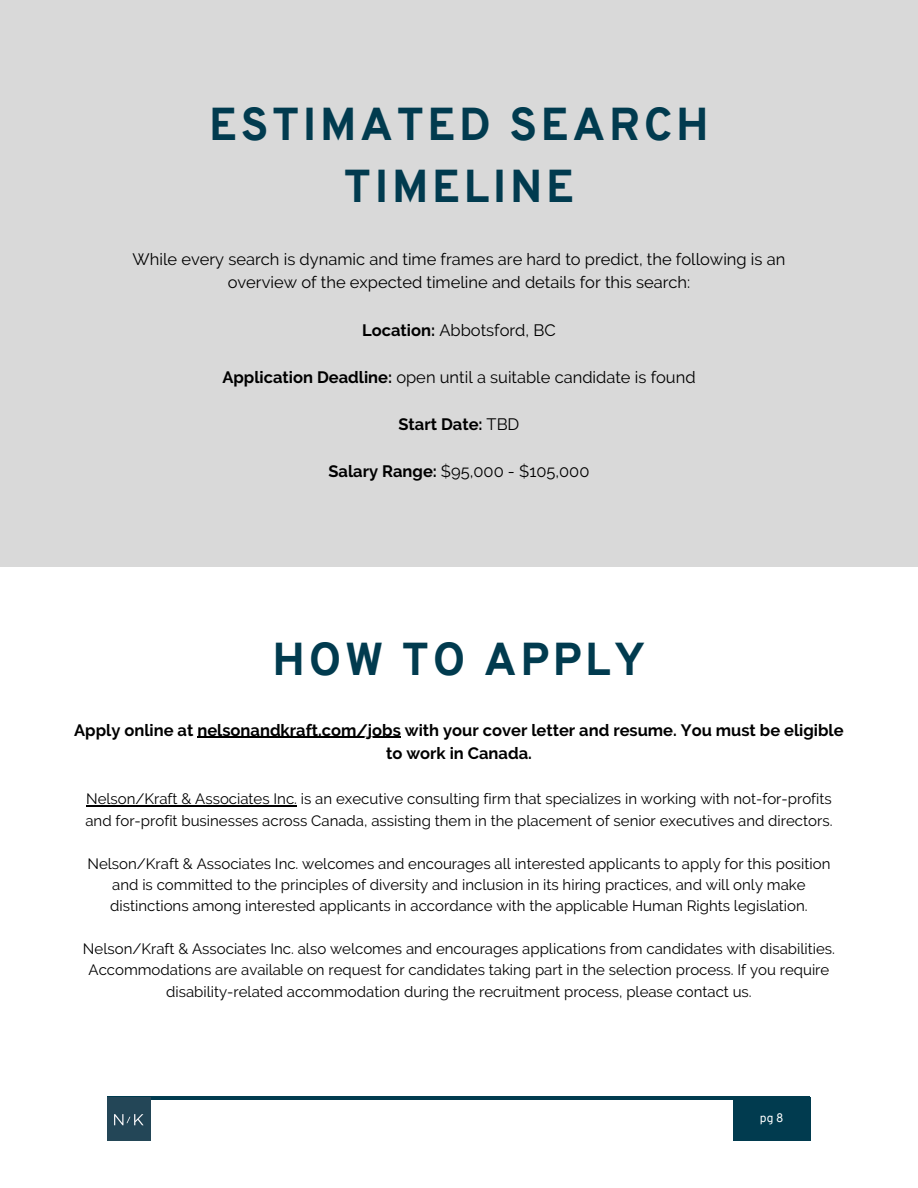
<style>
.page{position:relative;width:918px;height:1188px;background:#fff}
.page>*{position:absolute;margin:0;border:0;box-sizing:border-box;transform-origin:0 0}
.t1{font:800 45px/61.8px "Overpass";letter-spacing:.08em;color:#013b4f;text-align:center}
.t2{font:16.5px/23.7px "Raleway";color:#000;text-align:center}
.t3{font:700 16.5px "Raleway";color:#000}
.t4{font:15px/21.3px "Raleway";color:#000}
.t5{font:12px "Overpass";color:#fff}
.s1{font-weight:700}
.s2{font-weight:400}
</style>
<div class="page">
<hr style="left:197px;top:737px;width:204px;height:1px;background:#000">
<hr style="left:86px;top:806px;width:211px;height:1px;background:#000">
<hr style="left:108px;top:1096px;width:702px;height:4px;background:#013b4f">
<div style="left:733px;top:1098px;width:77px;height:43px;background:#013b4f"></div>
<img style="left:108px;top:1098px;width:42px;height:43px">
<div style="left:0;top:0;width:918px;height:567px;background:#d9d9d9"></div>
<h2 class="t1" style="left:209px;top:98px;width:501px">ESTIMATED SEARCH<br>TIMELINE</h2>
<h3 class="t2" style="left:133px;top:247px;width:654px">While every search is dynamic and time frames are hard to predict, the following is an overview of the expected timeline and details for this search:</h3>
<h3 class="t2" style="left:362px;top:318px;width:195px"><span class="s1">Location:</span> Abbotsford, BC</h3>
<h3 class="t2" style="left:222px;top:365px;width:475px"><span class="s1">Application Deadline:</span> open until a suitable candidate is found</h3>
<p class="t3" style="left:399px;top:415px;width:122px">Start Date: <span class="s2">TBD</span></p>
<p class="t2" style="left:329px;top:460px;width:262px"><span class="s1">Salary Range:</span> $95,000 - $105,000</p>
<p class="t1" style="left:273px;top:633px;width:374px">HOW TO APPLY</p>
<h1 class="t3" style="left:74px;top:720px;width:771px">Apply online at nelsonandkraft.com/jobs with your cover letter and resume. You must be eligible</h1>
<h3 class="t3" style="left:386px;top:744px;width:147px">to work in Canada.</h3>
<h3 class="t4" style="left:86px;top:788px;width:747px">Nelson/Kraft &amp; Associates Inc. is an executive consulting firm that specializes in working with not-for-profits</h3>
<h3 class="t4" style="left:85px;top:810px;width:749px">and for-profit businesses across Canada, assisting them in the placement of senior executives and directors.</h3>
<h3 class="t4" style="left:88px;top:853px;width:744px">Nelson/Kraft &amp; Associates Inc. welcomes and encourages all interested applicants to apply for this position</h3>
<h3 class="t4" style="left:110px;top:874px;width:699px">and is committed to the principles of diversity and inclusion in its hiring practices, and will only make distinctions among interested applicants in accordance with the applicable Human Rights legislation.</h3>
<h3 class="t4" style="left:83px;top:938px;width:753px">Nelson/Kraft &amp; Associates Inc. also welcomes and encourages applications from candidates with disabilities.</h3>
<h3 class="t4" style="left:89px;top:959px;width:742px;text-align:center">Accommodations are available on request for candidates taking part in the selection process. If you require disability-related accommodation during the recruitment process, please contact us.</h3>
<h3 class="t5" style="left:760px;top:1113px;width:25px">pg 8</h3>
</div>
